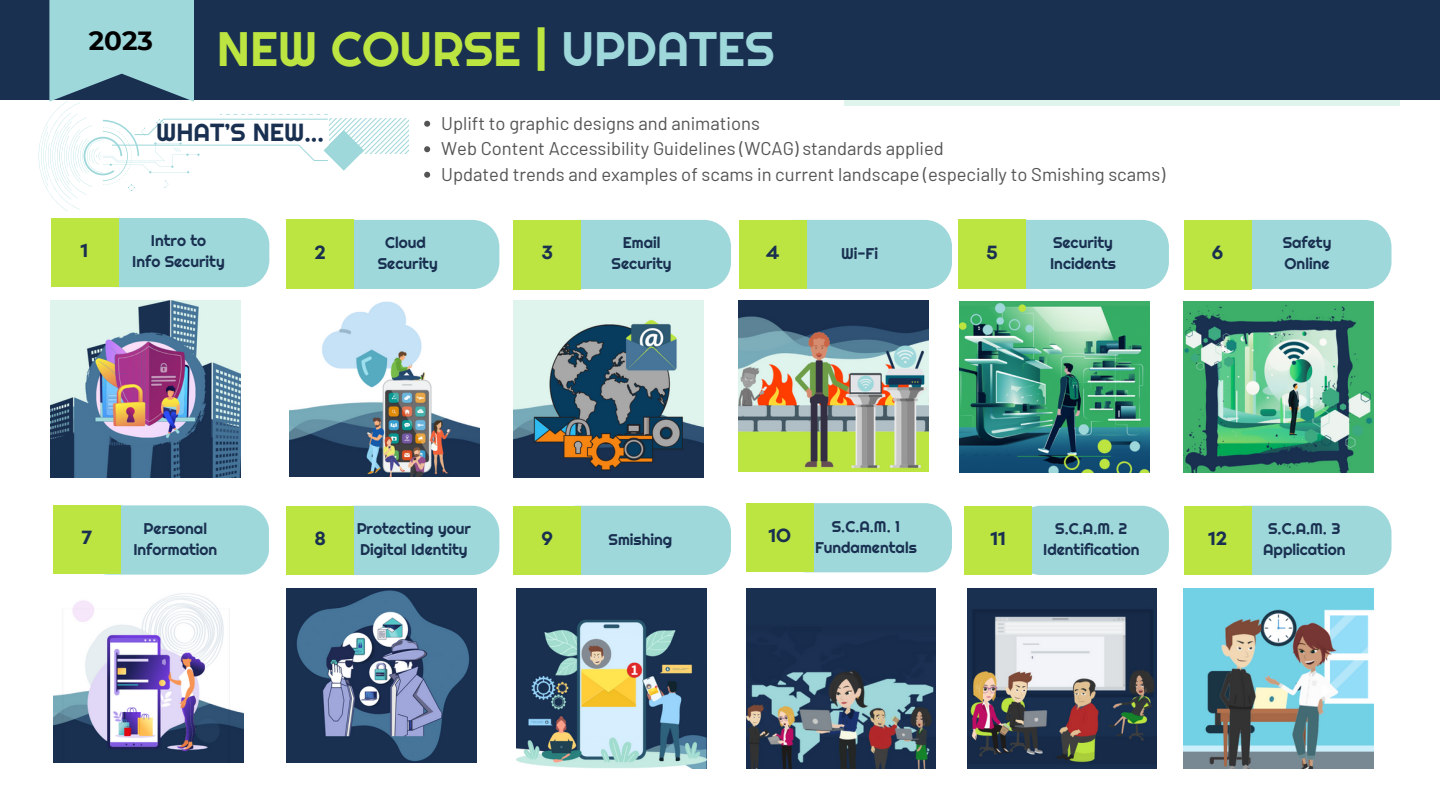
<style>
.page{position:relative;width:1440px;height:810px;background:#fff}
.page>*{position:absolute;margin:0;border:0;box-sizing:border-box;transform-origin:0 0}
.t1{font:48.4px "Righteous";color:#bde541}
.t2{font:700 26.2px "Montserrat";color:#000}
.t3{font:24.8px "Righteous";color:#193051}
.t4{font:18.4px "Barlow";color:#545454}
.t5{font:700 17.5px "Galano Classic Alt";color:#193051}
.t6{font:15.5px "Righteous";color:#193051}
.s1{color:#9fd8db}
</style>
<div class="page">
<svg style="left:424px;top:121px;width:6px;height:6px"></svg>
<svg style="left:424px;top:146px;width:6px;height:6px"></svg>
<svg style="left:424px;top:172px;width:6px;height:6px"></svg>
<div style="left:845px;top:26px;width:555px;height:79px;background:#dff4ed"></div>
<div style="left:0;top:0;width:1440px;height:100px;background:#193051"></div>
<img style="left:51px;top:301px;width:190px;height:176px">
<img style="left:290px;top:302px;width:189px;height:175px">
<img style="left:514px;top:301px;width:189px;height:176px">
<img style="left:53px;top:593px;width:190px;height:169px">
<img style="left:287px;top:588px;width:189px;height:174px">
<img style="left:517px;top:588px;width:189px;height:181px">
<svg style="left:39px;top:0;width:370px;height:211px"></svg>
<div style="left:118px;top:218px;width:151px;height:69px;background:#9fd8db"></div>
<div style="left:51px;top:218px;width:67px;height:69px;background:#bde541"></div>
<div style="left:354px;top:220px;width:145px;height:69px;background:#9fd8db"></div>
<div style="left:287px;top:220px;width:67px;height:69px;background:#bde541"></div>
<div style="left:581px;top:220px;width:150px;height:69px;background:#9fd8db"></div>
<div style="left:514px;top:220px;width:67px;height:69px;background:#bde541"></div>
<div style="left:104px;top:505px;width:165px;height:70px;background:#9fd8db"></div>
<div style="left:53px;top:505px;width:68px;height:69px;background:#bde541"></div>
<div style="left:354px;top:506px;width:145px;height:69px;background:#9fd8db"></div>
<div style="left:287px;top:506px;width:67px;height:69px;background:#bde541"></div>
<div style="left:581px;top:506px;width:150px;height:69px;background:#9fd8db"></div>
<div style="left:514px;top:506px;width:67px;height:69px;background:#bde541"></div>
<img style="left:1184px;top:302px;width:190px;height:171px">
<img style="left:746px;top:588px;width:190px;height:181px">
<img style="left:967px;top:588px;width:190px;height:181px">
<img style="left:1184px;top:588px;width:190px;height:181px">
<div style="left:806px;top:220px;width:146px;height:69px;background:#9fd8db"></div>
<div style="left:739px;top:220px;width:67px;height:69px;background:#bde541"></div>
<div style="left:1026px;top:220px;width:143px;height:69px;background:#9fd8db"></div>
<div style="left:958px;top:220px;width:68px;height:69px;background:#bde541"></div>
<div style="left:1251px;top:220px;width:140px;height:69px;background:#9fd8db"></div>
<div style="left:1184px;top:220px;width:67px;height:69px;background:#bde541"></div>
<div style="left:814px;top:503px;width:138px;height:69px;background:#9fd8db"></div>
<div style="left:746px;top:503px;width:68px;height:69px;background:#bde541"></div>
<div style="left:1032px;top:506px;width:137px;height:69px;background:#9fd8db"></div>
<div style="left:964px;top:506px;width:68px;height:69px;background:#bde541"></div>
<div style="left:1251px;top:506px;width:141px;height:69px;background:#9fd8db"></div>
<div style="left:1184px;top:506px;width:67px;height:69px;background:#bde541"></div>
<img style="left:739px;top:301px;width:190px;height:171px">
<img style="left:960px;top:302px;width:190px;height:171px">
<p class="t2" style="left:89px;top:25px;width:66px">2023</p>
<p class="t1" style="left:217px;top:19px;width:559px">NEW COURSE | <span class="s1">UPDATES</span></p>
<p class="t5" style="left:81px;top:239px;width:9px">1</p>
<p class="t3" style="left:156px;top:117px;width:169px">WHAT’S NEW...</p>
<p class="t6" style="left:151px;top:231px;width:57px">Intro to</p>
<p class="t6" style="left:132px;top:252px;width:94px">Info Security</p>
<p class="t5" style="left:315px;top:241px;width:12px">2</p>
<p class="t4" style="left:441px;top:111px;width:320px">Uplift to graphic designs and animations</p>
<p class="t4" style="left:441px;top:137px;width:504px">Web Content Accessibility Guidelines (WCAG) standards applied</p>
<p class="t4" style="left:441px;top:162px;width:725px">Updated trends and examples of scams in current landscape (especially to Smishing scams)</p>
<p class="t6" style="left:385px;top:233px;width:42px">Cloud</p>
<p class="t6" style="left:378px;top:254px;width:62px">Security</p>
<p class="t5" style="left:542px;top:241px;width:13px">3</p>
<p class="t6" style="left:623px;top:233px;width:39px">Email</p>
<p class="t6" style="left:612px;top:254px;width:62px">Security</p>
<p class="t5" style="left:766px;top:241px;width:14px">4</p>
<p class="t6" style="left:841px;top:244px;width:38px">Wi-Fi</p>
<p class="t5" style="left:986px;top:241px;width:13px">5</p>
<p class="t6" style="left:1053px;top:233px;width:62px">Security</p>
<p class="t6" style="left:1050px;top:254px;width:67px">Incidents</p>
<p class="t5" style="left:1212px;top:241px;width:13px">6</p>
<p class="t6" style="left:1283px;top:233px;width:50px">Safety</p>
<p class="t6" style="left:1285px;top:254px;width:46px">Online</p>
<p class="t5" style="left:82px;top:527px;width:12px">7</p>
<p class="t6" style="left:144px;top:519px;width:65px">Personal</p>
<p class="t6" style="left:133px;top:540px;width:85px">Information</p>
<p class="t6" style="left:357px;top:519px;width:116px">Protecting your</p>
<p class="t6" style="left:360px;top:540px;width:109px">Digital Identity</p>
<p class="t5" style="left:315px;top:528px;width:13px">8</p>
<p class="t5" style="left:541px;top:527px;width:13px">9</p>
<p class="t6" style="left:609px;top:530px;width:65px">Smishing</p>
<p class="t6" style="left:832px;top:516px;width:70px">S.C.A.M. 1</p>
<p class="t6" style="left:815px;top:537px;width:103px">Fundamentals</p>
<p class="t5" style="left:768px;top:525px;width:24px">10</p>
<p class="t6" style="left:1055px;top:519px;width:74px">S.C.A.M. 2</p>
<p class="t6" style="left:1043px;top:540px;width:98px">Identification</p>
<p class="t5" style="left:990px;top:528px;width:17px">11</p>
<p class="t5" style="left:1208px;top:527px;width:20px">12</p>
<p class="t6" style="left:1268px;top:519px;width:74px">S.C.A.M. 3</p>
<p class="t6" style="left:1263px;top:540px;width:84px">Application</p>
</div>
